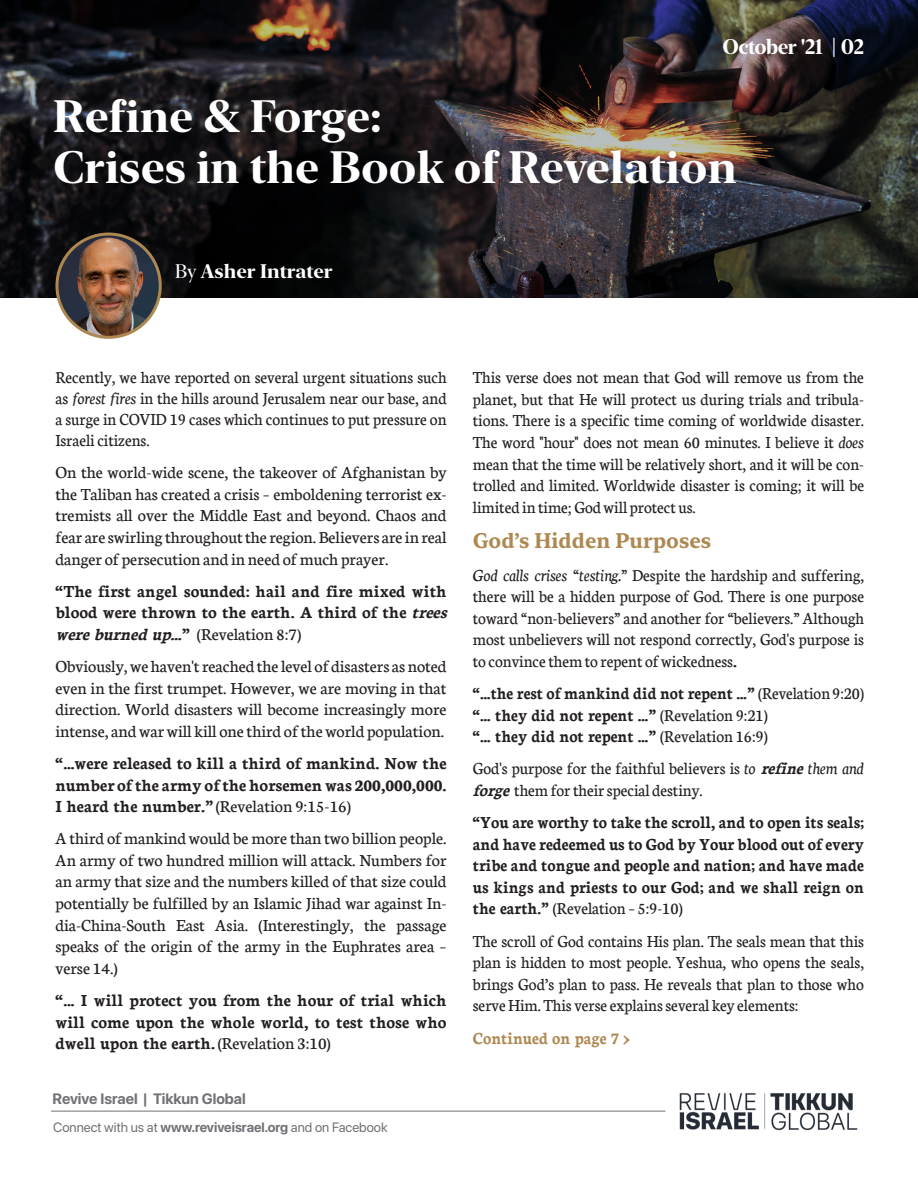
<style>
.page{position:relative;width:918px;height:1188px;background:#fff}
.page>*{position:absolute;margin:0;border:0;box-sizing:border-box;transform-origin:0 0}
.t1{font:700 45px "New York Extra Large";color:#fff}
.t2{font:21px "New York";color:#ae8851;scale:.95 1}
.t3{font:700 21px "New York Extra Large";letter-spacing:-.03em;color:#fff;scale:.95 1}
.t4{font:700 19.5px "New York Extra Large";color:#fff}
.t5{font:18px/21.6px "Neuton";color:#231f20;text-align:justify;scale:.95 1}
.t6{font:18px/21.6px "Neuton";color:#231f20;text-align:justify}
.t7{font:700 18px/21.6px "Neuton";color:#231f20;text-align:justify}
.t8{font:700 18px/21.6px "Neuton";color:#231f20;text-align:justify;scale:.95 1}
.t9{font:700 18px "Neuton";color:#231f20;scale:.94 1}
.t10{font:700 18px "Neuton";color:#ae8851;scale:.95 1}
.t11{font:700 15px "SF Pro Display";color:#707176}
.t12{font:13.5px "SF Pro Display";color:#707176}
.s1{font-weight:400}
.s2{font-style:italic}
.s3{font-weight:700}
.s4{font-weight:700;font-style:italic}
</style>
<div class="page">
<img style="left:0;top:0;width:918px;height:298px">
<img style="left:57px;top:234px;width:103px;height:103px;border-radius:52px">
<div style="left:55px;top:233px;width:107px;height:106px;border:3px solid #ae8851;border-radius:50%"></div>
<hr style="left:51px;top:1111px;width:614px;height:1px;background:#707176">
<img style="left:679px;top:1093px;width:179px;height:38px">
<p class="t3" style="left:723px;top:33px;width:150px">October '21 | 02</p>
<p class="t1" style="left:53px;top:88px;width:330px">Refine &amp; Forge:</p>
<p class="t1" style="left:53px;top:139px;width:685px">Crises in the Book of Revelation</p>
<p class="t4" style="left:175px;top:259px;width:159px"><span class="s1">By</span> Asher Intrater</p>
<p class="t5" style="left:55px;top:367px;width:413px;line-height:21px">Recently, we have reported on several urgent situations such as <span class="s2">forest fires</span> in the hills around Jerusalem near our base, and a surge in COVID 19 cases which continues to put pressure on Israeli citizens.</p>
<p class="t6" style="left:55px;top:462px;width:393px">On the world-wide scene, the takeover of Afghanistan by the Taliban has created a crisis – emboldening terrorist ex&shy;tremists all over the Middle East and beyond. Chaos and fear are swirling throughout the region. Believers are in real danger of persecution and in need of much prayer.</p>
<p class="t7" style="left:55px;top:580px;width:398px;text-align:left">“The first angel sounded: hail and fire mixed with blood were thrown to the earth. A third of the <span class="s2">trees wereburned up…</span>” <span class="s1">(Revelation 8:7)</span></p>
<p class="t6" style="left:55px;top:656px;width:393px">Obviously, we haven't reached the level of disasters as noted even in the first trumpet. However, we are moving in that direction. World disasters will become increasingly more intense, and war will kill one third of the world population.</p>
<p class="t7" style="left:55px;top:752px;width:393px">“…were released to kill a third of mankind. Now the number of the army of the horsemen was 200,000,000.<br>I heard the number.” <span class="s1">(Revelation 9:15-16)</span></p>
<p class="t6" style="left:55px;top:828px;width:393px">A third of mankind would be more than two billion people.<br>An army of two hundred million will attack. Numbers for an army that size and the numbers killed of that size could potentially be fulfilled by an Islamic Jihad war against In&shy;dia-China-South East Asia. (Interestingly, the passage speaks of the origin of the army in the Euphrates area – verse 14.)</p>
<p class="t7" style="left:55px;top:989px;width:393px">“… I will protect you from the hour of trial which will come upon the whole world, to test those who dwell upon the earth. <span class="s1">(Revelation 3:10)</span></p>
<p class="t11" style="left:52px;top:1090px;width:195px">Revive Israel | Tikkun Global</p>
<p class="t12" style="left:53px;top:1119px;width:336px">Connect with us at <span class="s3">www.reviveisrael.org</span> and on Facebook</p>
<p class="t5" style="left:473px;top:367px;width:413px">This verse does not mean that God will remove us from the planet, but that He will protect us during trials and tribula&shy;tions. There is a specific time coming of worldwide disaster.<br>The word "hour" does not mean 60 minutes. I believe it <span class="s2">does </span>mean that the time will be relatively short, and it will be con&shy;trolled and limited. Worldwide disaster is coming; it will be limited in time; God will protect us.</p>
<p class="t2" style="left:473px;top:528px;width:253px">God’s Hidden Purposes</p>
<p class="t5" style="left:473px;top:564px;width:413px"><span class="s2">God calls crises “testing.”</span> Despite the hardship and suffering, there will be a hidden purpose of God. There is one purpose toward “non-believers” and another for “believers.” Although most unbelievers will not respond correctly, God's purpose is to convince them to repent of wickedness<span class="s3">.</span></p>
<p class="t9" style="left:473px;top:684px;width:418px">“…the rest of mankind did not repent …” <span class="s1">(Revelation 9:20)</span></p>
<p class="t8" style="left:473px;top:704px;width:312px">“… they did not repent …” <span class="s1">(Revelation 9:21)</span></p>
<p class="t8" style="left:473px;top:726px;width:312px">“… they did not repent …” <span class="s1">(Revelation 16:9)</span></p>
<p class="t5" style="left:473px;top:758px;width:413px">God's purpose for the faithful believers is <span class="s2">to</span> <span class="s4">refine</span><span class="s2">them and </span><span class="s4">forge</span>them for their special destiny.</p>
<p class="t8" style="left:473px;top:811px;width:413px">“You are worthy to take the scroll, and to open its seals; and have redeemed us to God by Your blood out of every tribe and tongue and people and nation; and have made us kings and priests to our God; and we shall reign on the earth.” <span class="s1">(Revelation – 5:9-10)</span></p>
<p class="t5" style="left:473px;top:930px;width:413px">The scroll of God contains His plan. The seals mean that this plan is hidden to most people. Yeshua, who opens the seals, brings God’s plan to pass. He reveals that plan to those who serve Him. This verse explains several key elements:</p>
<p class="t10" style="left:473px;top:1028px;width:167px">Continued on page 7 &gt;</p>
</div>
